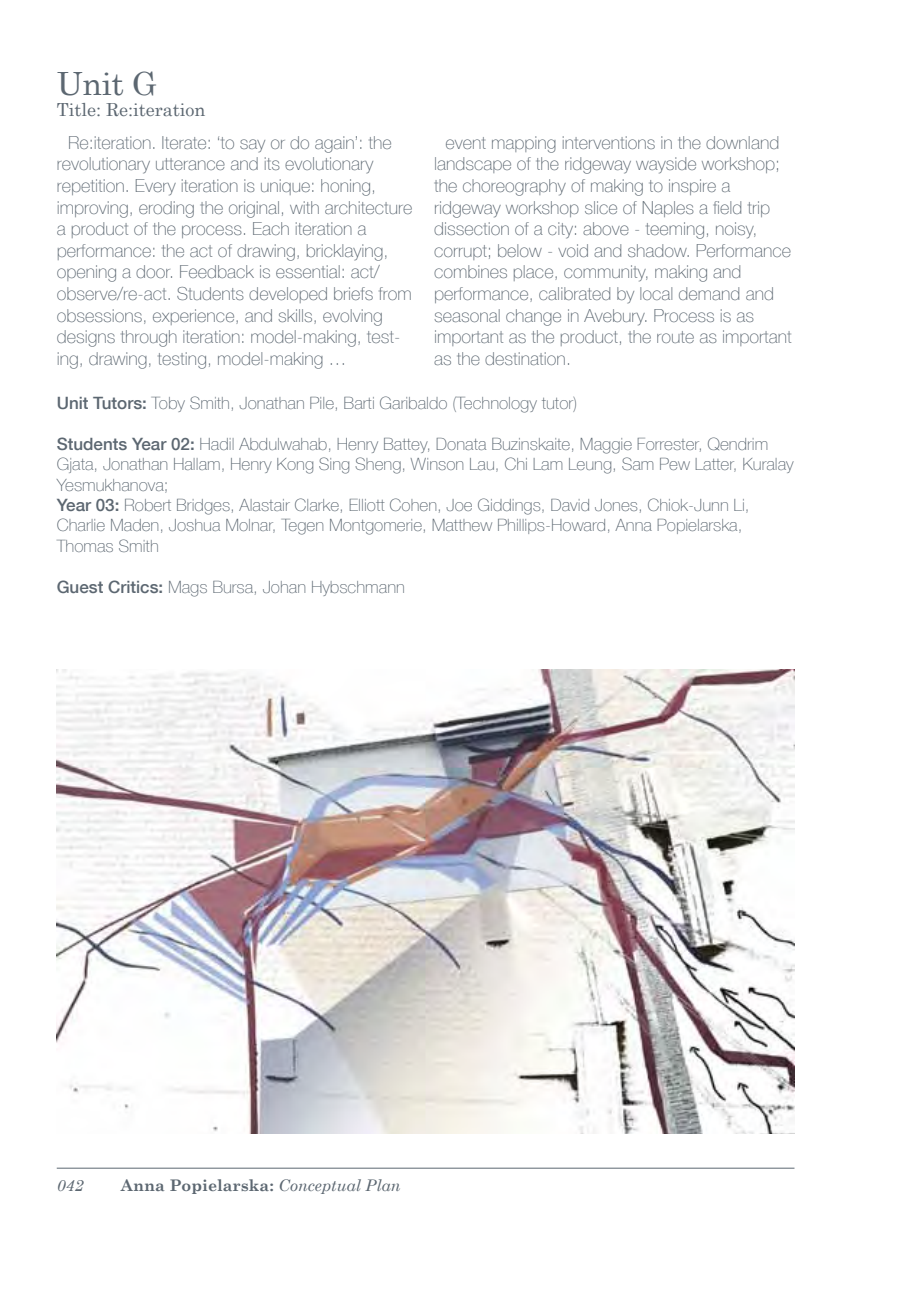
<style>
.page{position:relative;width:908px;height:1304px;background:#fff}
.page>*{position:absolute;margin:0;border:0;box-sizing:border-box;transform-origin:0 0}
.t1{font:32px "Century Schoolbook";color:#5c6771}
.t2{font:100 18px/21.6px "Helvetica Neue LT Com";color:#5c6771}
.t3{font:18px "Century Schoolbook";color:#5c6771}
.t4{font:100 17px/20.4px "Helvetica Neue LT Com";color:#5c6771}
.t5{font:700 16px "Century Schoolbook";color:#5c6771}
.t6{font:italic 16px "Century Schoolbook";color:#5c6771}
.s1{font-weight:500}
.s2{font-weight:400;font-style:italic}
</style>
<div class="page">
<hr style="left:57px;top:1168px;width:737px;height:1px;background:#5c6771">
<img style="left:57px;top:669px;width:737px;height:465px">
<p class="t1" style="left:57px;top:56px;width:102px">Unit G</p>
<p class="t3" style="left:57px;top:95px;width:150px">Title: Re:iteration</p>
<p class="t2" style="left:57px;top:131px;width:357px;text-indent:11px">Re:iteration. Iterate: ‘to say or do again’: the revolutionary utterance and its evolutionary repetition. Every iteration is unique: honing, improving, eroding the original, with architecture a product of the process. Each iteration a performance: the act of drawing, bricklaying, opening a door. Feedback is essential: act/ observe/re-act. Students developed briefs from obsessions, experience, and skills, evolving designs through iteration: model-making, test&shy;ing, drawing, testing, model-making …</p>
<p class="t2" style="left:434px;top:131px;width:359px;text-indent:11px">event mapping interventions in the downland landscape of the ridgeway wayside workshop; the choreography of making to inspire a ridgeway workshop slice of Naples a field trip dissection of a city: above - teeming, noisy, corrupt; below - void and shadow. Performance combines place, community, making and performance, calibrated by local demand and seasonal change in Avebury. Process is as important as the product, the route as important as the destination.</p>
<p class="t4" style="left:57px;top:393px;width:522px"><span class="s1">Unit Tutors:</span> Toby Smith, Jonathan Pile, Barti Garibaldo (Technology tutor)</p>
<p class="t4" style="left:57px;top:433px;width:738px"><span class="s1">Students Year 02:</span> Hadil Abdulwahab, Henry Battey, Donata Buzinskaite, Maggie Forrester, Qendrim Gjata, Jonathan Hallam, Henry Kong Sing Sheng, Winson Lau, Chi Lam Leung, Sam Pew Latter, Kuralay Yesmukhanova;<br><span class="s1">Year 03:</span> Robert Bridges, Alastair Clarke, Elliott Cohen, Joe Giddings, David Jones, Chiok-Junn Li, Charlie Maden, Joshua Molnar, Tegen Montgomerie, Matthew Phillips-Howard, Anna Popielarska, Thomas Smith</p>
<p class="t4" style="left:57px;top:576px;width:349px"><span class="s1">Guest Critics:</span> Mags Bursa, Johan Hybschmann</p>
<p class="t6" style="left:57px;top:1173px;width:28px">042</p>
<p class="t5" style="left:121px;top:1172px;width:281px">Anna Popielarska: <span class="s2">Conceptual Plan</span></p>
</div>
